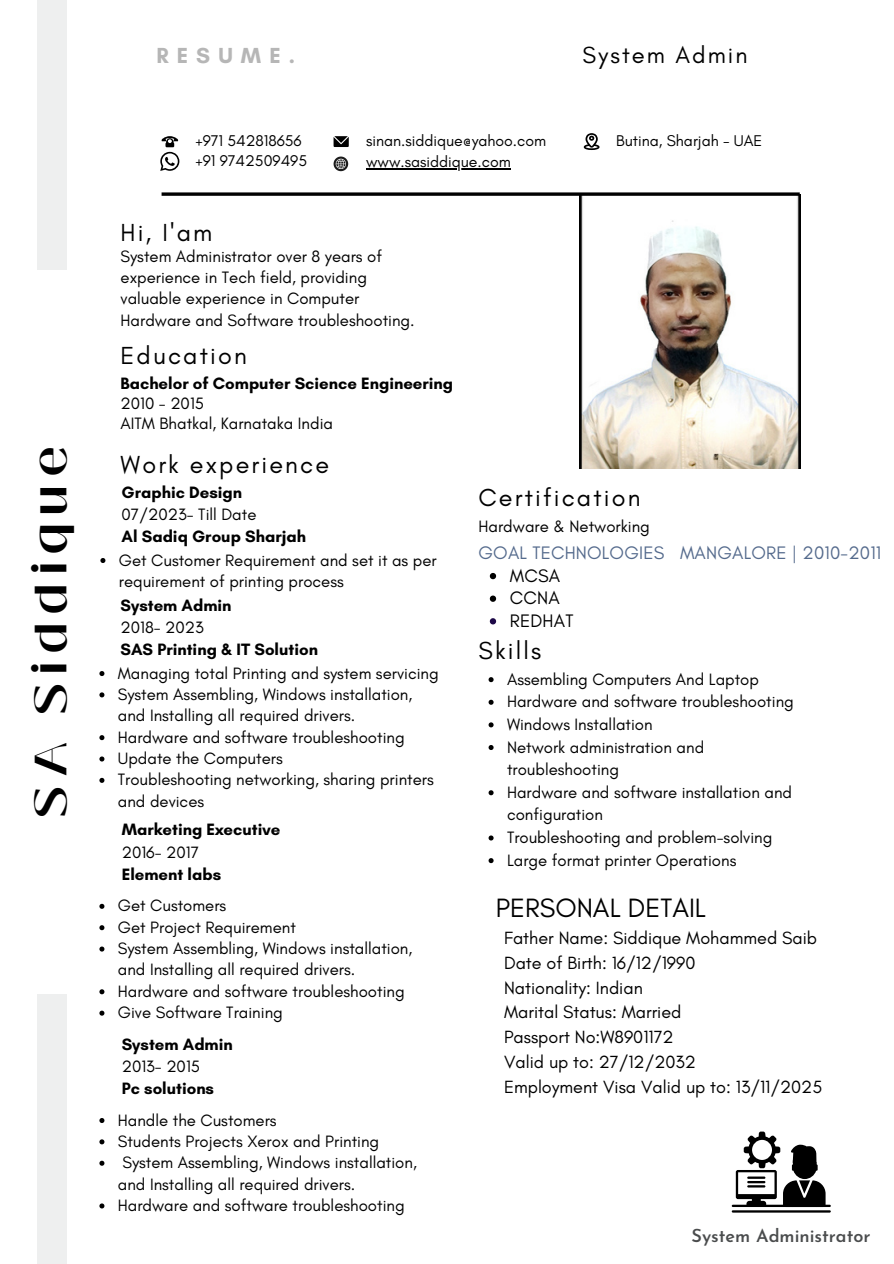
<style>
.page{position:relative;width:894px;height:1264px;background:#fff}
.page>*{position:absolute;margin:0;border:0;box-sizing:border-box;transform-origin:0 0}
.t1{font:700 45px "Black Mango";letter-spacing:.2em;color:#000}
.t2{font:27px "Glacial Indifference";color:#000}
.t3{font:25.05px "Glacial Indifference";letter-spacing:.085em;color:#000}
.t4{font:23.7px "Glacial Indifference";letter-spacing:.085em;color:#000}
.t5{font:700 22.2px "Glacial Indifference";letter-spacing:.365em;color:#b6b6b6}
.t6{font:18.45px "Glacial Indifference";letter-spacing:.01em;color:#556b8d}
.t7{font:18.45px "Glacial Indifference";letter-spacing:.01em;color:#000}
.t8{font:18px "Glacial Indifference";color:#000}
.t9{font:600 18px "Josefin Sans";color:#4a4c4d}
.t10{font:16.8px/21.3px "Glacial Indifference";color:#000}
.t11{font:700 16.8px "Glacial Indifference";color:#000}
.t12{font:15.9px "Glacial Indifference";color:#000}
</style>
<div class="page">
<svg style="left:333px;top:136px;width:15px;height:11px"></svg>
<svg style="left:583px;top:133px;width:16px;height:17px"></svg>
<div style="left:37px;top:0;width:30px;height:269px;background:#eeefef"></div>
<img style="left:579px;top:196px;width:220px;height:273px">
<svg style="left:161px;top:192px;width:638px;height:4px;background:#272727"></svg>
<div style="left:37px;top:993px;width:30px;height:270px;background:#eeefef"></div>
<hr style="left:731px;top:1204px;width:99px;height:2px;background:#000">
<hr style="left:731px;top:1210px;width:99px;height:2px;background:#000">
<svg style="left:735px;top:1131px;width:90px;height:74px"></svg>
<svg style="left:160px;top:136px;width:19px;height:35px"></svg>
<svg style="left:333px;top:156px;width:15px;height:15px"></svg>
<svg style="left:99px;top:671px;width:5px;height:5px"></svg>
<svg style="left:99px;top:692px;width:5px;height:5px"></svg>
<svg style="left:99px;top:735px;width:5px;height:5px"></svg>
<svg style="left:99px;top:756px;width:5px;height:5px"></svg>
<svg style="left:99px;top:777px;width:5px;height:6px"></svg>
<svg style="left:99px;top:903px;width:5px;height:5px"></svg>
<svg style="left:99px;top:925px;width:5px;height:5px"></svg>
<svg style="left:99px;top:946px;width:5px;height:5px"></svg>
<svg style="left:99px;top:989px;width:5px;height:5px"></svg>
<svg style="left:99px;top:1010px;width:5px;height:5px"></svg>
<svg style="left:99px;top:1118px;width:5px;height:4px"></svg>
<svg style="left:99px;top:1139px;width:5px;height:5px"></svg>
<svg style="left:99px;top:1160px;width:5px;height:5px"></svg>
<svg style="left:99px;top:1203px;width:5px;height:5px"></svg>
<svg style="left:489px;top:573px;width:7px;height:6px"></svg>
<svg style="left:489px;top:595px;width:7px;height:7px"></svg>
<svg style="left:489px;top:618px;width:7px;height:6px"></svg>
<svg style="left:488px;top:677px;width:5px;height:5px"></svg>
<svg style="left:488px;top:699px;width:5px;height:5px"></svg>
<svg style="left:488px;top:722px;width:5px;height:5px"></svg>
<svg style="left:488px;top:745px;width:5px;height:5px"></svg>
<svg style="left:488px;top:790px;width:5px;height:5px"></svg>
<svg style="left:488px;top:835px;width:5px;height:5px"></svg>
<svg style="left:488px;top:858px;width:5px;height:5px"></svg>
<hr style="left:366px;top:168px;width:144px;height:1px;background:#000">
<svg style="left:100px;top:558px;width:5px;height:5px"></svg>
<h1 class="t1" style="left:17px;top:816px;width:371px;rotate:-90deg">SA Siddique</h1>
<p class="t5" style="left:156px;top:42px;width:140px">RESUME.</p>
<h5 class="t12" style="left:195px;top:131px;width:108px">+971 542818656</h5>
<p class="t12" style="left:195px;top:151px;width:113px">+91 9742509495</p>
<p class="t4" style="left:582px;top:41px;width:166px">System Admin</p>
<p class="t12" style="left:366px;top:131px;width:182px">sinan.siddique@yahoo.com</p>
<p class="t12" style="left:616px;top:131px;width:147px">Butina, Sharjah - UAE</p>
<p class="t12" style="left:366px;top:152px;width:146px">www.sasiddique.com</p>
<p class="t3" style="left:120px;top:217px;width:93px">Hi, I'am</p>
<p class="t10" style="left:120px;top:245px;width:295px">System Administrator over 8 years of experience in Tech field, providing valuable experience in Computer Hardware and Software troubleshooting.</p>
<p class="t3" style="left:120px;top:340px;width:128px">Education</p>
<h3 class="t11" style="left:120px;top:373px;width:334px">Bachelor of Computer Science Engineering</h3>
<p class="t10" style="left:120px;top:392px;width:85px">2010 - 2015</p>
<p class="t10" style="left:120px;top:412px;width:214px">AITM Bhatkal, Karnataka India</p>
<p class="t3" style="left:120px;top:449px;width:210px">Work experience</p>
<h2 class="t11" style="left:121px;top:482px;width:122px">Graphic Design</h2>
<p class="t11" style="left:121px;top:526px;width:186px">Al Sadiq Group Sharjah</p>
<p class="t10" style="left:121px;top:503px;width:136px">07/2023- Till Date</p>
<p class="t10" style="left:119px;top:549px;width:319px">Get Customer Requirement and set it as per requirement of printing process</p>
<h5 class="t11" style="left:120px;top:595px;width:112px">System Admin</h5>
<p class="t11" style="left:120px;top:639px;width:199px">SAS Printing &amp; IT Solution</p>
<p class="t10" style="left:120px;top:616px;width:85px">2018- 2023</p>
<p class="t10" style="left:118px;top:662px;width:322px">Managing total Printing and system servicing</p>
<h3 class="t10" style="left:118px;top:683px;width:296px">System Assembling, Windows installation, and Installing all required drivers.</h3>
<p class="t10" style="left:118px;top:726px;width:288px">Hardware and software troubleshooting</p>
<p class="t10" style="left:118px;top:747px;width:166px">Update the Computers</p>
<p class="t10" style="left:118px;top:768px;width:317px">Troubleshooting networking, sharing printers and devices</p>
<p class="t11" style="left:122px;top:819px;width:160px">Marketing Executive</p>
<p class="t11" style="left:122px;top:864px;width:101px">Element labs</p>
<p class="t10" style="left:122px;top:841px;width:79px">2016- 2017</p>
<p class="t10" style="left:118px;top:894px;width:110px">Get Customers</p>
<p class="t10" style="left:118px;top:916px;width:179px">Get Project Requirement</p>
<p class="t10" style="left:118px;top:937px;width:296px">System Assembling, Windows installation, and Installing all required drivers.</p>
<p class="t10" style="left:118px;top:980px;width:288px">Hardware and software troubleshooting</p>
<p class="t10" style="left:118px;top:1001px;width:166px">Give Software Training</p>
<p class="t11" style="left:122px;top:1033px;width:112px">System Admin</p>
<p class="t11" style="left:122px;top:1078px;width:94px">Pc solutions</p>
<p class="t10" style="left:122px;top:1055px;width:80px">2013- 2015</p>
<p class="t10" style="left:118px;top:1108px;width:160px">Handle the Customers</p>
<p class="t10" style="left:118px;top:1130px;width:263px">Students Projects Xerox and Printing</p>
<p class="t10" style="left:118px;top:1151px;width:300px">System Assembling, Windows installation, and Installing all required drivers.</p>
<p class="t10" style="left:118px;top:1194px;width:288px">Hardware and software troubleshooting</p>
<p class="t3" style="left:478px;top:482px;width:163px">Certification</p>
<p class="t10" style="left:478px;top:515px;width:173px">Hardware &amp; Networking</p>
<p class="t6" style="left:478px;top:541px;width:404px">GOAL TECHNOLOGIES MANGALORE | 2010-2011</p>
<p class="t7" style="left:509px;top:564px;width:52px">MCSA</p>
<p class="t7" style="left:509px;top:587px;width:51px">CCNA</p>
<p class="t7" style="left:509px;top:609px;width:65px">REDHAT</p>
<p class="t3" style="left:478px;top:635px;width:64px">Skills</p>
<p class="t10" style="left:507px;top:668px;width:253px">Assembling Computers And Laptop</p>
<p class="t10" style="left:507px;top:690px;width:288px">Hardware and software troubleshooting</p>
<h3 class="t10" style="left:507px;top:713px;width:147px">Windows Installation</h3>
<p class="t10" style="left:507px;top:735px;width:199px;line-height:22.6px">Network administration and troubleshooting</p>
<h6 class="t10" style="left:507px;top:780px;width:286px;line-height:22.6px">Hardware and software installation and configuration</h6>
<p class="t10" style="left:507px;top:826px;width:267px">Troubleshooting and problem-solving</p>
<p class="t10" style="left:507px;top:849px;width:231px">Large format printer Operations</p>
<h3 class="t2" style="left:496px;top:891px;width:211px">PERSONAL DETAIL</h3>
<p class="t8" style="left:504px;top:926px;width:314px">Father Name: Siddique Mohammed Saib</p>
<p class="t8" style="left:504px;top:951px;width:193px">Date of Birth: 16/12/1990</p>
<p class="t8" style="left:504px;top:976px;width:140px">Nationality: Indian</p>
<p class="t8" style="left:504px;top:1001px;width:179px">Marital Status: Married</p>
<p class="t8" style="left:504px;top:1025px;width:171px">Passport No:W8901172</p>
<p class="t8" style="left:504px;top:1050px;width:193px">Valid up to: 27/12/2032</p>
<p class="t8" style="left:504px;top:1075px;width:319px">Employment Visa Valid up to: 13/11/2025</p>
<h4 class="t9" style="left:691px;top:1228px;width:180px">System Administrator</h4>
</div>
